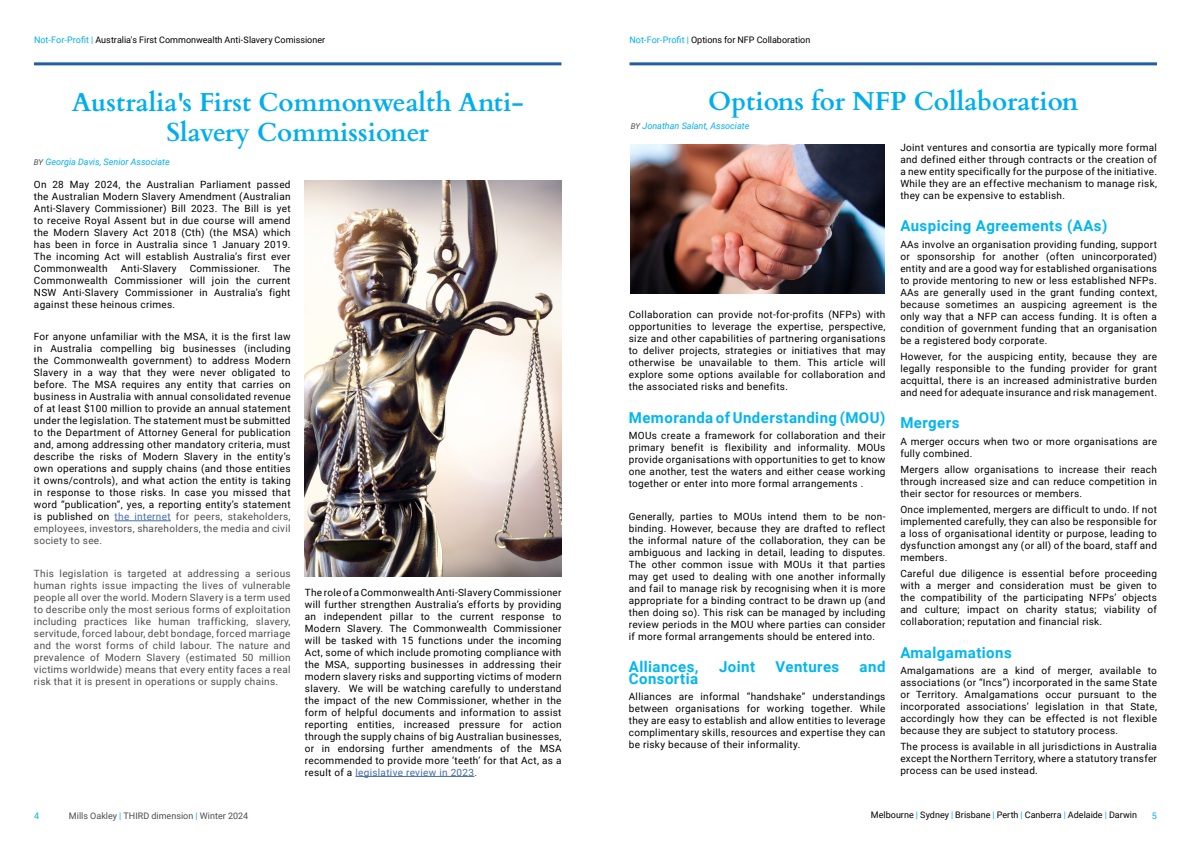
<style>
.page{position:relative;width:1191px;height:842px;background:#fff}
.page>*{position:absolute;margin:0;border:0;box-sizing:border-box;transform-origin:0 0}
.t1{font:700 26px/30px "Cardo";color:#00aeef;text-align:center}
.t2{font:700 15px "Roboto";letter-spacing:.03em;color:#00b6f1}
.t3{font:10px/12px "Roboto";letter-spacing:.03em;color:#000;text-align:justify}
.t4{font:10px/12px "Roboto";letter-spacing:.03em;color:#4d4d4f;text-align:justify}
.t5{font:9px "Roboto";color:#000}
.t6{font:italic 9px "Roboto";color:#00aeef}
.t7{font:9px "Roboto";color:#4d4d4f}
.t8{font:9px "Roboto";color:#00aeef}
.s1{color:#00aeef}
.s2{font-size:8px;color:#4d4d4f}
.s3{color:#456da9}
.s4{color:#4d4d4f}
.s5{color:#00b6f1}
</style>
<div class="page">
<hr style="left:34px;top:62px;width:527px;height:3px;background:#215e9e">
<hr style="left:629px;top:62px;width:528px;height:3px;background:#215e9e">
<img style="left:305px;top:180px;width:256px;height:396px">
<hr style="left:115px;top:520px;width:56px;height:1px;background:#456da9">
<img style="left:630px;top:144px;width:254px;height:149px">
<hr style="left:355px;top:776px;width:119px;height:1px;background:#456da9">
<p class="t5" style="left:34px;top:33px;width:293px"><span class="s1">Not-For-Profit |</span> Australia's First Commonwealth Anti-Slavery Comissioner</p>
<p class="t5" style="left:629px;top:33px;width:182px"><span class="s1">Not-For-Profit |</span> Options for NFP Collaboration</p>
<h1 class="t1" style="left:72px;top:85px;width:453px">Australia's First Commonwealth Anti-<br>Slavery Commissioner</h1>
<p class="t6" style="left:34px;top:156px;width:137px"><span class="s2">BY</span> Georgia Davis, Senior Associate</p>
<p class="t3" style="left:34px;top:178px;width:258px">On 28 May 2024, the Australian Parliament passed the Australian Modern Slavery Amendment (Australian Anti-Slavery Commissioner) Bill 2023. The Bill is yet to receive Royal Assent but in due course will amend the Modern Slavery Act 2018 (Cth) (the MSA) which has been in force in Australia since 1 January 2019.<br>The incoming Act will establish Australia’s first ever Commonwealth</p>
<p class="t3" style="left:34px;top:262px;width:258px;text-indent:239px">The Commonwealth Commissioner will join the current NSW Anti-Slavery Commissioner in Australia’s fight against these heinous crimes.</p>
<p class="t3" style="left:34px;top:330px;width:258px">For anyone unfamiliar with the MSA, it is the first law in Australia compelling big businesses (including the Commonwealth government) to address Modern Slavery in a way that they were never obligated to before. The MSA requires any entity that carries on business in Australia with annual consolidated revenue of at least $100 million to provide an annual statement under the legislation. The statement must be submitted to the Department of Attorney General for publication and, among addressing other mandatory criteria, must describe the risks of Modern Slavery in the entity’s own operations and supply chains (and those entities it owns/controls), and what action the entity is taking in response to those risks. In case you missed that word “publication”, yes, a reporting entity’s statement is published on <span class="s3">the internet</span> <span class="s4">for peers, stakeholders, employees, investors, shareholders, the media and civil society to see.</span></p>
<p class="t4" style="left:34px;top:567px;width:258px">This legislation is targeted at addressing a serious human rights issue impacting the lives of vulnerable people all over the world. Modern Slavery is a term used to describe only the most serious forms of exploitation including practices like human trafficking, slavery, servitude, forced labour, debt bondage, forced marriage and the worst forms of child labour. The nature and prevalence of Modern Slavery (estimated 50 million victims worldwide) means that every entity faces a real risk that it is present in operations or supply chains.</p>
<p class="t3" style="left:121px;top:262px;width:57px">Anti-Slavery</p>
<p class="t3" style="left:190px;top:262px;width:72px">Commissioner.</p>
<p class="t3" style="left:305px;top:586px;width:258px">The role of a Commonwealth Anti-Slavery Commissioner will further strengthen Australia’s efforts by providing an independent pillar to the current response to Modern Slavery. The Commonwealth Commissioner will be tasked with 15 functions under the incoming Act, some of which include promoting compliance with the MSA, supporting businesses in addressing their modern slavery risks and supporting victims of modern slavery. We will be watching carefully to understand the impact of the new Commissioner, whether in the form of helpful documents and information to assist reporting entities, increased pressure for action through the supply chains of big Australian businesses, or in endorsing further amendments of the MSA recommended to provide more ‘teeth’ for that Act, as a result of a <span class="s3">legislative review in 2023</span><span class="s4">.</span></p>
<h1 class="t1" style="left:708px;top:84px;width:372px">Options for NFP Collaboration</h1>
<p class="t6" style="left:631px;top:120px;width:120px"><span class="s2">BY</span> Jonathan Salant, Associate</p>
<p class="t3" style="left:629px;top:308px;width:258px">Collaboration can provide not-for-profits (NFPs) with opportunities to leverage the expertise, perspective, size and other capabilities of partnering organisations to deliver projects, strategies or initiatives that may otherwise be unavailable to them. This article will explore some options available for collaboration and the associated risks and benefits.</p>
<h2 class="t2" style="left:629px;top:407px;width:258px">Memoranda of Understanding (MOU)</h2>
<p class="t3" style="left:629px;top:429px;width:258px">MOUs create a framework for collaboration and their primary benefit is flexibility and informality. MOUs provide organisations with opportunities to get to know one another, test the waters and either cease working together or enter into more formal arrangements .</p>
<p class="t3" style="left:629px;top:510px;width:258px">Generally, parties to MOUs intend them to be non&shy;binding. However, because they are drafted to reflect the informal nature of the collaboration, they can be ambiguous and lacking in detail, leading to disputes.<br>The other common issue with MOUs it that parties may get used to dealing with one another informally and fail to manage risk by recognising when it is more appropriate for a binding contract to be drawn up (and then doing so). This risk can be managed by including review periods in the MOU where parties can consider if more formal arrangements should be entered into.</p>
<h2 class="t2" style="left:629px;top:656px;width:71px">Alliances,</h2>
<h2 class="t2" style="left:719px;top:656px;width:38px">Joint</h2>
<h2 class="t2" style="left:775px;top:656px;width:65px">Ventures</h2>
<h2 class="t2" style="left:859px;top:656px;width:27px">and</h2>
<h2 class="t2" style="left:629px;top:668px;width:71px">Consortia</h2>
<p class="t3" style="left:629px;top:690px;width:258px">Alliances are informal “handshake” understandings between organisations for working together. While they are easy to establish and allow entities to leverage complimentary skills, resources and expertise they can be risky because of their informality.</p>
<p class="t3" style="left:900px;top:141px;width:258px">Joint ventures and consortia are typically more formal and defined either through contracts or the creation of a new entity specifically for the purpose of the initiative.<br>While they are an effective mechanism to manage risk, they can be expensive to establish.</p>
<h2 class="t2" style="left:900px;top:216px;width:208px">Auspicing Agreements (AAs)</h2>
<p class="t3" style="left:900px;top:238px;width:258px">AAs involve an organisation providing funding, support or sponsorship for another (often unincorporated) entity and are a good way for established organisations to provide mentoring to new or less established NFPs.<br>AAs are generally used in the grant funding context, because sometimes an auspicing agreement is the only way that a NFP can access funding. It is often a condition of government funding that an organisation be a registered body corporate.</p>
<p class="t3" style="left:900px;top:350px;width:258px">However, for the auspicing entity, because they are legally responsible to the funding provider for grant acquittal, there is an increased administrative burden and need for adequate insurance and risk management.</p>
<h2 class="t2" style="left:900px;top:413px;width:61px">Mergers</h2>
<p class="t3" style="left:900px;top:435px;width:258px">A merger occurs when two or more organisations are fully combined.</p>
<p class="t3" style="left:900px;top:463px;width:258px">Mergers allow organisations to increase their reach through increased size and can reduce competition in their sector for resources or members.</p>
<p class="t3" style="left:900px;top:503px;width:258px">Once implemented, mergers are difficult to undo. If not implemented carefully, they can also be responsible for a loss of organisational identity or purpose, leading to dysfunction amongst any (or all) of the board, staff and members.</p>
<p class="t3" style="left:900px;top:567px;width:258px">Careful due diligence is essential before proceeding with a merger and consideration must be given to the compatibility of the participating NFPs’ objects and culture; impact on charity status; viability of collaboration; reputation and financial risk.</p>
<h2 class="t2" style="left:900px;top:642px;width:113px">Amalgamations</h2>
<p class="t3" style="left:900px;top:664px;width:258px">Amalgamations are a kind of merger, available to associations (or “Incs”) incorporated in the same State or Territory. Amalgamations occur pursuant to the incorporated associations’ legislation in that State, accordingly how they can be effected is not flexible because they are subject to statutory process.</p>
<p class="t3" style="left:900px;top:740px;width:258px">The process is available in all jurisdictions in Australia except the Northern Territory, where a statutory transfer process can be used instead.</p>
<p class="t7" style="left:69px;top:809px;width:181px">Mills Oakley <span class="s5">|</span> THIRD dimension <span class="s1">|</span> Winter 2024</p>
<p class="t5" style="left:871px;top:809px;width:268px">Melbourne <span class="s1">|</span> Sydney <span class="s1">|</span> Brisbane <span class="s1">|</span> Perth <span class="s1">|</span> Canberra <span class="s1">|</span> Adelaide <span class="s1">|</span> Darwin</p>
<p class="t8" style="left:34px;top:810px;width:7px">4</p>
<p class="t8" style="left:1151px;top:810px;width:7px">5</p>
</div>
